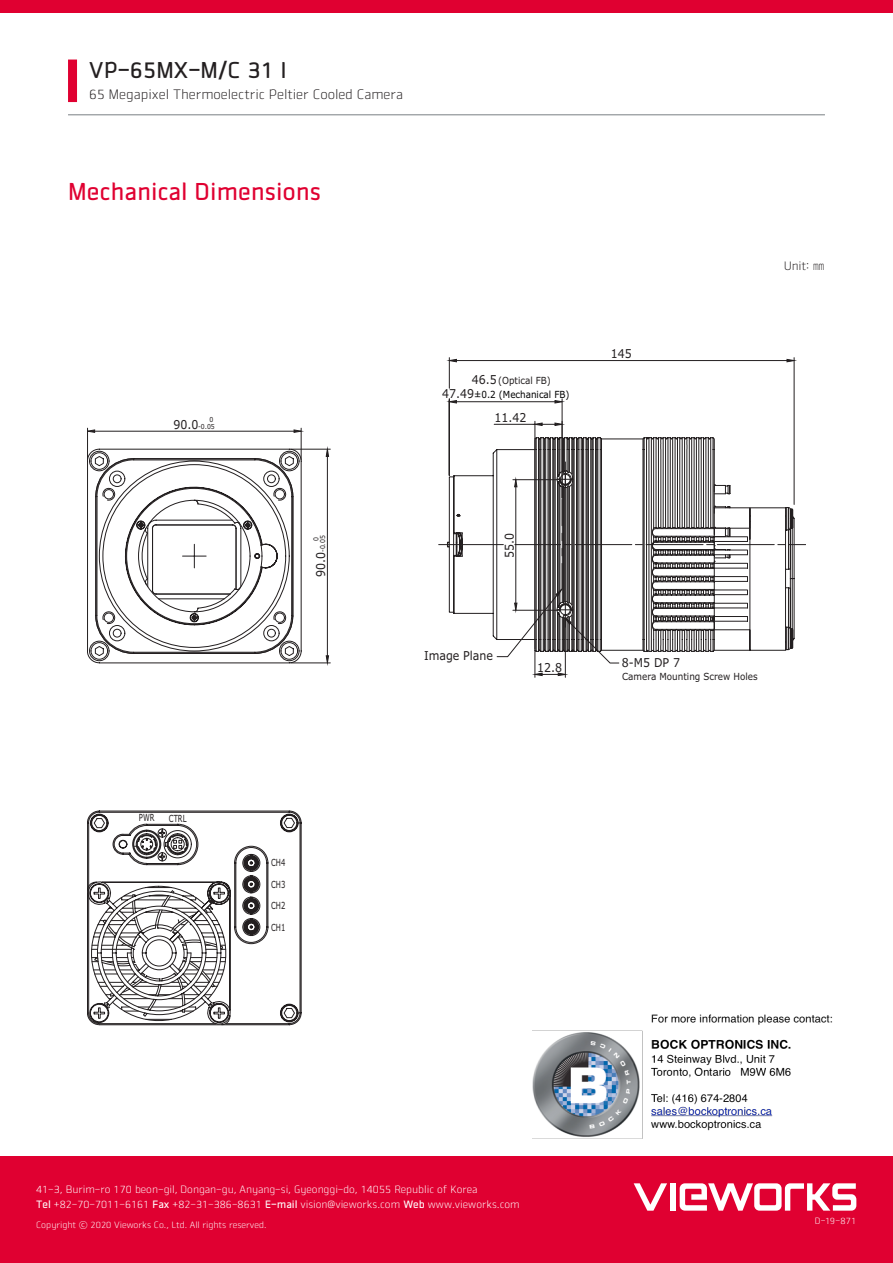
<style>
.page{position:relative;width:893px;height:1263px;background:#fff}
.page>*{position:absolute;margin:0;border:0;box-sizing:border-box;transform-origin:0 0}
.t1{font:24px "Vieworks B";color:#e00031}
.t2{font:22.5px "Vieworks B";color:#231f20}
.t3{font:13.5px "Vieworks L";color:#231f20}
.t4{font:12.3px "Verdana";color:#231f20;scale:.9 1}
.t5{font:12px "Vieworks L";color:#231f20}
.t6{font:10.5px/15px "Vieworks L";color:#fff}
.t7{font:9.75px "Verdana";color:#231f20;scale:.9 1}
.t8{font:9.75px "Verdana";color:#000001;scale:.9 1}
.t9{font:9.75px "Verdana";color:#231f20;scale:.7 1}
.t10{font:9px "Vieworks L";color:#fff}
.t11{font:6.9px/6.9px "Verdana";color:#231f20;text-align:right;scale:.9 1}
.s1{font-size:12.3px}
.s2{font-size:12.3px;color:#231f20}
.s3{font-family:"Vieworks B"}
</style>
<div class="page">
<div style="left:68px;top:60px;width:9px;height:42px;background:#e00031"></div>
<hr style="left:68px;top:115px;width:757px;height:1px;background:#797f84">
<div style="left:0;top:0;width:893px;height:13px;background:#e00031"></div>
<div style="left:0;top:1157px;width:893px;height:106px;background:#e00031"></div>
<div style="left:670px;top:1183px;width:5px;height:28px;background:#fff"></div>
<svg style="left:680px;top:1183px;width:176px;height:28px"></svg>
<svg style="left:634px;top:1183px;width:33px;height:28px"></svg>
<svg style="left:90px;top:452px;width:28px;height:208px"></svg>
<hr style="left:301px;top:428px;width:1px;height:32px;background:#231f20">
<hr style="left:87px;top:428px;width:1px;height:32px;background:#231f20">
<hr style="left:95px;top:431px;width:199px;height:1px;background:#231f20">
<svg style="left:293px;top:429px;width:9px;height:4px"></svg>
<svg style="left:88px;top:429px;width:7px;height:4px"></svg>
<svg style="left:87px;top:810px;width:215px;height:215px"></svg>
<svg style="left:87px;top:830px;width:173px;height:195px"></svg>
<svg style="left:118px;top:438px;width:448px;height:510px"></svg>
<hr style="left:439px;top:544px;width:64px;height:1px;background:#231f20">
<svg style="left:447px;top:421px;width:121px;height:256px"></svg>
<svg style="left:449px;top:357px;width:346px;height:307px"></svg>
<svg style="left:786px;top:359px;width:9px;height:4px"></svg>
<svg style="left:449px;top:359px;width:8px;height:4px"></svg>
<svg style="left:635px;top:436px;width:171px;height:217px"></svg>
<img style="left:533px;top:1014px;width:300px;height:125px">
<h2 class="t2" style="left:89px;top:57px;width:199px">VP-65MX-M/C 31 I</h2>
<p class="t3" style="left:89px;top:87px;width:315px">65 Megapixel Thermoelectric Peltier Cooled Camera</p>
<h1 class="t1" style="left:68px;top:177px;width:255px">Mechanical Dimensions</h1>
<p class="t4" style="left:174px;top:416px;width:29px">90.0</p>
<p class="t11" style="left:198px;top:416px;width:20px">0 -0.05</p>
<p class="t11" style="left:313px;top:552px;width:20px;rotate:-90deg">0 -0.05</p>
<p class="t4" style="left:312px;top:577px;width:29px;rotate:-90deg">90.0</p>
<p class="t7" style="left:472px;top:374px;width:89px"><span class="s1">46.5</span>(Optical FB)</p>
<p class="t8" style="left:442px;top:388px;width:143px"><span class="s2">47.49</span>±0.2 (Mechanical FB)</p>
<p class="t4" style="left:495px;top:409px;width:37px">11.42</p>
<p class="t4" style="left:501px;top:558px;width:29px;rotate:-90deg">55.0</p>
<p class="t4" style="left:424px;top:647px;width:78px">Image Plane</p>
<p class="t4" style="left:537px;top:659px;width:29px">12.8</p>
<p class="t4" style="left:611px;top:345px;width:25px">145</p>
<p class="t5" style="left:784px;top:259px;width:43px">Unit: ㎜</p>
<p class="t4" style="left:622px;top:654px;width:66px">8-M5 DP 7</p>
<p class="t7" style="left:622px;top:670px;width:152px">Camera Mounting Screw Holes</p>
<p class="t9" style="left:139px;top:811px;width:24px">PWR</p>
<p class="t9" style="left:169px;top:811px;width:27px">CTRL</p>
<p class="t9" style="left:271px;top:856px;width:22px">CH4</p>
<p class="t9" style="left:271px;top:877px;width:20px">CH3</p>
<p class="t9" style="left:271px;top:899px;width:22px">CH2</p>
<p class="t9" style="left:271px;top:920px;width:22px">CH1</p>
<p class="t6" style="left:36px;top:1182px;width:485px">41-3, Burim-ro 170 beon-gil, Dongan-gu, Anyang-si, Gyeonggi-do, 14055 Republic of Korea<br><span class="s3">Tel</span> +82-70-7011-6161 <span class="s3">Fax</span> +82-31-386-8631 <span class="s3">E-mail</span> vision@vieworks.com <span class="s3">Web</span> www.vieworks.com</p>
<p class="t10" style="left:36px;top:1219px;width:232px">Copyright ⓒ 2020 Vieworks Co., Ltd. All rights reserved.</p>
<p class="t10" style="left:815px;top:1216px;width:43px">D-19-871</p>
</div>
